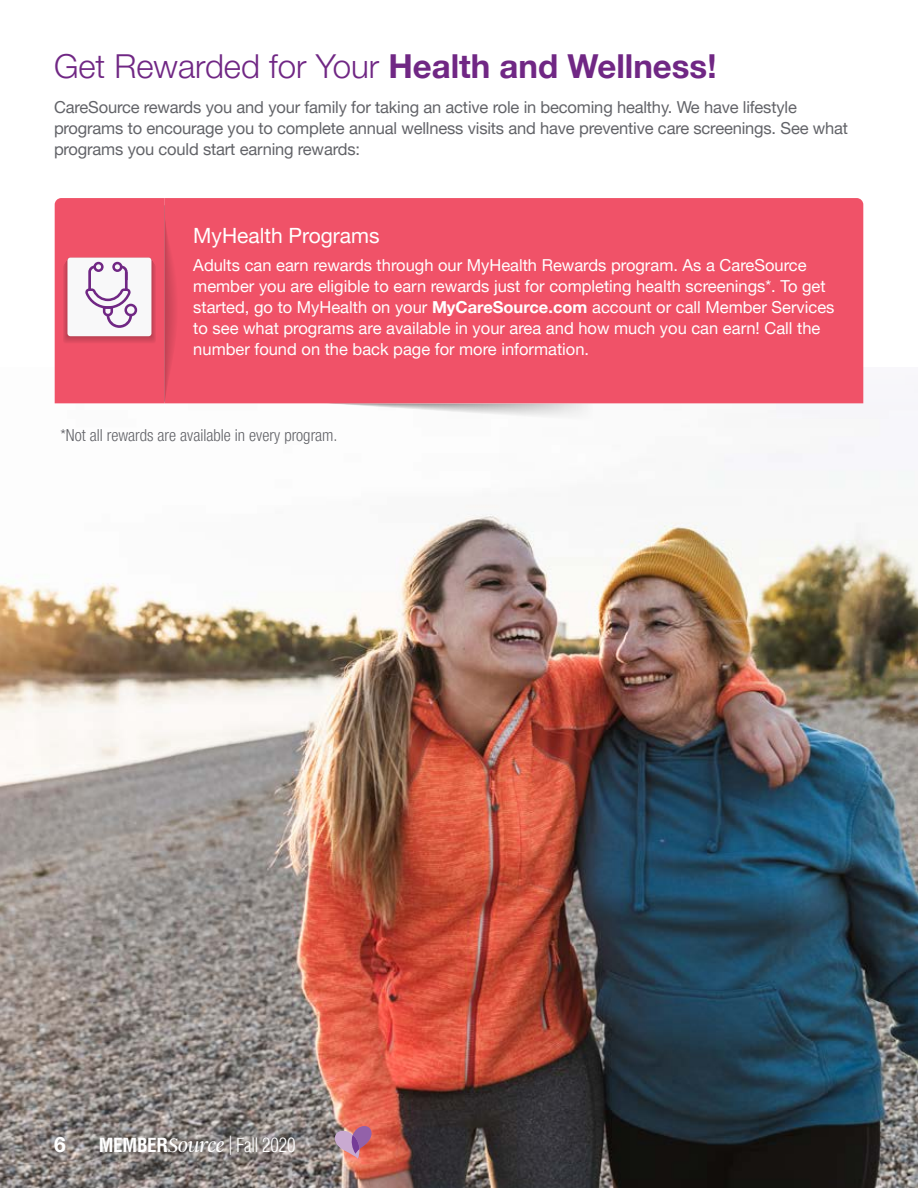
<style>
.page{position:relative;width:918px;height:1188px;background:#fff}
.page>*{position:absolute;margin:0;border:0;box-sizing:border-box;transform-origin:0 0}
.t1{font:300 33px "Helvetica Neue LT Pro";color:#702784}
.t2{font:21px "Helvetica Neue LT Pro";color:#fff}
.t3{font:700 21px "Helvetica Neue LT Pro";color:#fff}
.t4{font:300 condensed 19.05px "Helvetica LT Pro";letter-spacing:-.015em;color:#fff}
.t5{font:16.5px/21px "Helvetica Neue LT Pro";color:#fff}
.t6{font:16.5px/21px "Helvetica Neue LT Pro";letter-spacing:-.01em;color:#626368}
.t7{font:300 condensed 16.5px "Helvetica Neue LT Pro";color:#626368}
.s1{font-weight:700}
.s2{font-family:"Argent CF";font-style:italic;font-stretch:normal;font-size:21.45px}
</style>
<div class="page">
<img style="left:0;top:368px;width:918px;height:820px">
<svg style="left:321px;top:403px;width:285px;height:19px"></svg>
<div style="left:179px;top:198px;width:684px;height:205px;background:#f05268"></div>
<svg style="left:55px;top:198px;width:124px;height:205px"></svg>
<svg style="left:335px;top:1126px;width:37px;height:33px"></svg>
<h1 class="t1" style="left:54px;top:46px;width:664px">Get Rewarded for Your <span class="s1">Health and Wellness!</span></h1>
<p class="t6" style="left:54px;top:96px;width:796px">CareSource rewards you and your family for taking an active role in becoming healthy. We have lifestyle programs to encourage you to complete annual wellness visits and have preventive care screenings. See what programs you could start earning rewards:</p>
<p class="t2" style="left:193px;top:222px;width:188px">MyHealth Programs</p>
<p class="t5" style="left:193px;top:254px;width:643px">Adults can earn rewards through our MyHealth Rewards program. As a CareSource member you are eligible to earn rewards just for completing health screenings*. To get started, go to MyHealth on your <span class="s1">MyCareSource.com</span> account or call Member Services to see what programs are available in your area and how much you can earn! Call the number found on the back page for more information.</p>
<p class="t7" style="left:60px;top:425px;width:279px">*Not all rewards are available in every program.</p>
<p class="t3" style="left:54px;top:1132px;width:13px">6</p>
<p class="t4" style="left:99px;top:1133px;width:198px"><span class="s1">MEMBER</span><span class="s2">Source</span> | Fall 2020</p>
</div>
